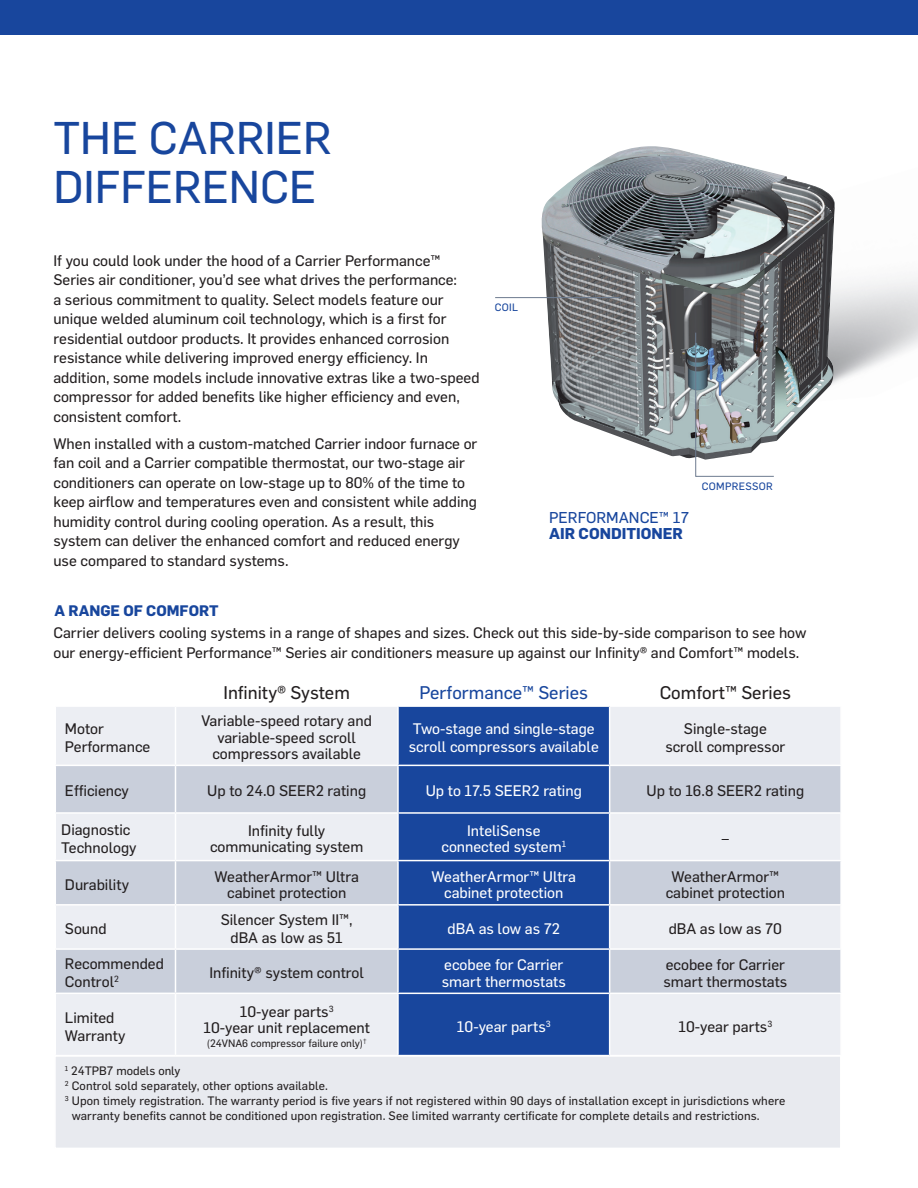
<style>
.page{position:relative;width:918px;height:1188px;background:#fff}
.page>*{position:absolute;margin:0;border:0;box-sizing:border-box;transform-origin:0 0}
.t1{font:45px/49.5px "Flama Basic";color:#18469d}
.t2{font:18px "Flama Basic";color:#231f20}
.t3{font:18px "Flama Basic";color:#18469d}
.t4{font:15.45px/16.4px "Flama Basic";color:#18469d}
.t5{font:15px/19.5px "Flama Basic";color:#231f20}
.t6{font:15px/16.5px "Flama Basic";color:#fff;text-align:center}
.t7{font:700 15px "Flama";color:#18469d}
.t8{font:12px/15px "Flama Basic";letter-spacing:.01em;color:#231f20}
.t9{font:10.5px "Flama Basic";color:#231f20}
.t10{font:10.5px "Flama Basic";letter-spacing:.025em;color:#18469d}
.s1{font-family:"Flama";font-weight:700}
</style>
<div class="page">
<div style="left:54px;top:1055px;width:788px;height:94px;background:#e8eaef;border:2px solid #fff"></div>
<img style="left:538px;top:146px;width:297px;height:313px">
<div style="left:0;top:0;width:918px;height:35px;background:#18469d"></div>
<hr style="left:495px;top:297px;width:125px;height:1px;background:#6d7b8f">
<svg style="left:695px;top:332px;width:79px;height:145px"></svg>
<div style="left:56px;top:707px;width:784px;height:348px;background:#eceef3"></div>
<div style="left:399px;top:707px;width:210px;height:348px;background:#18469d"></div>
<svg style="left:56px;top:766px;width:784px;height:227px;background:#a4b3d1"></svg>
<hr style="left:175px;top:707px;width:1px;height:58px;background:#fff">
<hr style="left:397px;top:707px;width:2px;height:58px;background:#fff">
<hr style="left:609px;top:707px;width:1px;height:58px;background:#fff">
<hr style="left:55px;top:765px;width:121px;height:1px;background:#fff">
<hr style="left:176px;top:765px;width:222px;height:1px;background:#fff">
<hr style="left:175px;top:766px;width:1px;height:46px;background:#fff">
<hr style="left:398px;top:765px;width:212px;height:1px;background:#fff">
<hr style="left:397px;top:766px;width:2px;height:46px;background:#fff">
<hr style="left:610px;top:765px;width:232px;height:1px;background:#fff">
<hr style="left:609px;top:766px;width:1px;height:46px;background:#fff">
<hr style="left:55px;top:812px;width:121px;height:2px;background:#fff">
<hr style="left:176px;top:812px;width:222px;height:2px;background:#fff">
<hr style="left:175px;top:814px;width:1px;height:46px;background:#fff">
<hr style="left:398px;top:812px;width:212px;height:2px;background:#fff">
<hr style="left:397px;top:814px;width:2px;height:46px;background:#fff">
<hr style="left:610px;top:812px;width:232px;height:2px;background:#fff">
<hr style="left:609px;top:814px;width:1px;height:46px;background:#fff">
<hr style="left:55px;top:860px;width:121px;height:1px;background:#fff">
<hr style="left:176px;top:860px;width:222px;height:1px;background:#fff">
<hr style="left:175px;top:861px;width:1px;height:43px;background:#fff">
<hr style="left:398px;top:860px;width:212px;height:1px;background:#fff">
<hr style="left:397px;top:861px;width:2px;height:43px;background:#fff">
<hr style="left:610px;top:860px;width:232px;height:1px;background:#fff">
<hr style="left:609px;top:861px;width:1px;height:43px;background:#fff">
<hr style="left:55px;top:904px;width:121px;height:2px;background:#fff">
<hr style="left:176px;top:904px;width:222px;height:2px;background:#fff">
<hr style="left:175px;top:906px;width:1px;height:42px;background:#fff">
<hr style="left:398px;top:904px;width:212px;height:2px;background:#fff">
<hr style="left:397px;top:906px;width:2px;height:42px;background:#fff">
<hr style="left:610px;top:904px;width:232px;height:2px;background:#fff">
<hr style="left:609px;top:906px;width:1px;height:42px;background:#fff">
<hr style="left:55px;top:948px;width:121px;height:2px;background:#fff">
<hr style="left:176px;top:948px;width:222px;height:2px;background:#fff">
<hr style="left:175px;top:950px;width:1px;height:43px;background:#fff">
<hr style="left:398px;top:948px;width:212px;height:2px;background:#fff">
<hr style="left:397px;top:950px;width:2px;height:43px;background:#fff">
<hr style="left:610px;top:948px;width:232px;height:2px;background:#fff">
<hr style="left:609px;top:950px;width:1px;height:43px;background:#fff">
<hr style="left:55px;top:993px;width:121px;height:1px;background:#fff">
<hr style="left:176px;top:993px;width:222px;height:1px;background:#fff">
<hr style="left:175px;top:994px;width:1px;height:61px;background:#fff">
<hr style="left:398px;top:993px;width:212px;height:1px;background:#fff">
<hr style="left:397px;top:994px;width:2px;height:61px;background:#fff">
<hr style="left:610px;top:993px;width:232px;height:1px;background:#fff">
<hr style="left:609px;top:994px;width:1px;height:61px;background:#fff">
<hr style="left:55px;top:1055px;width:121px;height:1px;background:#fff">
<hr style="left:176px;top:1055px;width:222px;height:1px;background:#fff">
<hr style="left:398px;top:1055px;width:212px;height:1px;background:#fff">
<hr style="left:610px;top:1055px;width:232px;height:1px;background:#fff">
<p class="t1" style="left:53px;top:110px;width:280px">THE CARRIER<br>DIFFERENCE</p>
<p class="t5" style="left:53px;top:250px;width:428px">If you could look under the hood of a Carrier Performance™ Series air conditioner, you’d see what drives the performance:<br>a serious commitment to quality. Select models feature our unique welded aluminum coil technology, which is a first for residential outdoor products. It provides enhanced corrosion resistance while delivering improved energy efficiency. In addition, some models include innovative extras like a two-speed compressor for added benefits like higher efficiency and even, consistent comfort.</p>
<p class="t5" style="left:53px;top:433px;width:425px">When installed with a custom-matched Carrier indoor furnace or fan coil and a Carrier compatible thermostat, our two-stage air conditioners can operate on low-stage up to 80% of the time to keep airflow and temperatures even and consistent while adding humidity control during cooling operation. As a result, this system can deliver the enhanced comfort and reduced energy use compared to standard systems.</p>
<p class="t7" style="left:55px;top:600px;width:166px">A RANGE OF COMFORT</p>
<p class="t10" style="left:495px;top:300px;width:25px">COIL</p>
<p class="t4" style="left:549px;top:508px;width:141px">PERFORMANCE™ 17<br><span class="s1">AIR CONDITIONER</span></p>
<p class="t10" style="left:702px;top:478px;width:72px">COMPRESSOR</p>
<p class="t5" style="left:53px;top:622px;width:754px">Carrier delivers cooling systems in a range of shapes and sizes. Check out this side-by-side comparison to see how our energy-efficient Performance™ Series air conditioners measure up against our Infinity® and Comfort™ models.</p>
<p class="t2" style="left:224px;top:680px;width:128px">Infinity® System</p>
<p class="t3" style="left:420px;top:680px;width:170px">Performance™ Series</p>
<p class="t2" style="left:660px;top:680px;width:133px">Comfort™ Series</p>
<p class="t5" style="left:65px;top:719px;width:87px;line-height:18px">Motor<br>Performance</p>
<p class="t5" style="left:202px;top:712px;width:172px;line-height:16.5px;text-align:center">Variable-speed rotary and variable-speed scroll compressors available</p>
<p class="t6" style="left:413px;top:719px;width:183px">Two-stage and single-stage</p>
<p class="t6" style="left:409px;top:737px;width:192px">scroll compressors available</p>
<p class="t5" style="left:684px;top:718px;width:84px">Single-stage</p>
<p class="t5" style="left:665px;top:736px;width:122px">scroll compressor</p>
<p class="t5" style="left:65px;top:780px;width:66px">Efficiency</p>
<p class="t5" style="left:207px;top:780px;width:160px">Up to 24.0 SEER2 rating</p>
<p class="t6" style="left:426px;top:782px;width:158px">Up to 17.5 SEER2 rating</p>
<p class="t5" style="left:647px;top:780px;width:159px">Up to 16.8 SEER2 rating</p>
<p class="t5" style="left:61px;top:820px;width:77px;line-height:18px">Diagnostic<br>Technology</p>
<p class="t5" style="left:210px;top:821px;width:155px;line-height:16.5px;text-align:center">Infinity fully communicating system</p>
<p class="t6" style="left:442px;top:821px;width:126px">InteliSense connected system<sup>1</sup></p>
<p class="t5" style="left:722px;top:828px;width:9px">–</p>
<p class="t5" style="left:65px;top:874px;width:66px">Durability</p>
<p class="t5" style="left:65px;top:918px;width:43px">Sound</p>
<p class="t5" style="left:215px;top:866px;width:146px">WeatherArmor™ Ultra</p>
<p class="t5" style="left:227px;top:882px;width:121px">cabinet protection</p>
<p class="t5" style="left:221px;top:909px;width:133px">Silencer System II™,</p>
<p class="t5" style="left:231px;top:927px;width:114px">dBA as low as 51</p>
<p class="t6" style="left:432px;top:867px;width:146px">WeatherArmor™ Ultra</p>
<p class="t6" style="left:444px;top:884px;width:121px">cabinet protection</p>
<p class="t5" style="left:672px;top:866px;width:109px">WeatherArmor™</p>
<p class="t5" style="left:666px;top:882px;width:121px">cabinet protection</p>
<p class="t6" style="left:447px;top:920px;width:114px">dBA as low as 72</p>
<p class="t5" style="left:669px;top:918px;width:115px">dBA as low as 70</p>
<p class="t5" style="left:65px;top:954px;width:101px;line-height:18px">Recommended<br>Control<sup>2</sup></p>
<p class="t5" style="left:209px;top:962px;width:156px">Infinity® system control</p>
<p class="t6" style="left:442px;top:956px;width:125px;text-align:left">ecobee for Carrier smart thermostats</p>
<p class="t5" style="left:663px;top:956px;width:125px;line-height:16.5px">ecobee for Carrier smart thermostats</p>
<p class="t5" style="left:65px;top:1007px;width:62px;line-height:18px">Limited<br>Warranty</p>
<p class="t5" style="left:240px;top:1001px;width:95px">10-year parts<sup>3</sup></p>
<p class="t6" style="left:457px;top:1017px;width:95px">10-year parts<sup>3</sup></p>
<p class="t5" style="left:679px;top:1016px;width:95px">10-year parts<sup>3</sup></p>
<p class="t5" style="left:203px;top:1017px;width:168px">10-year unit replacement</p>
<p class="t9" style="left:207px;top:1035px;width:161px">(24VNA6 compressor failure only)<sup>†</sup></p>
<p class="t8" style="left:65px;top:1062px;width:117px"><sup>1</sup> 24TPB7 models only</p>
<p class="t8" style="left:65px;top:1077px;width:265px"><sup>2</sup> Control sold separately, other options available.</p>
<p class="t8" style="left:72px;top:1092px;width:715px;text-indent:-7px"><sup>3</sup> Upon timely registration. The warranty period is five years if not registered within 90 days of installation except in jurisdictions where warranty benefits cannot be conditioned upon registration. See limited warranty certificate for complete details and restrictions.</p>
</div>
